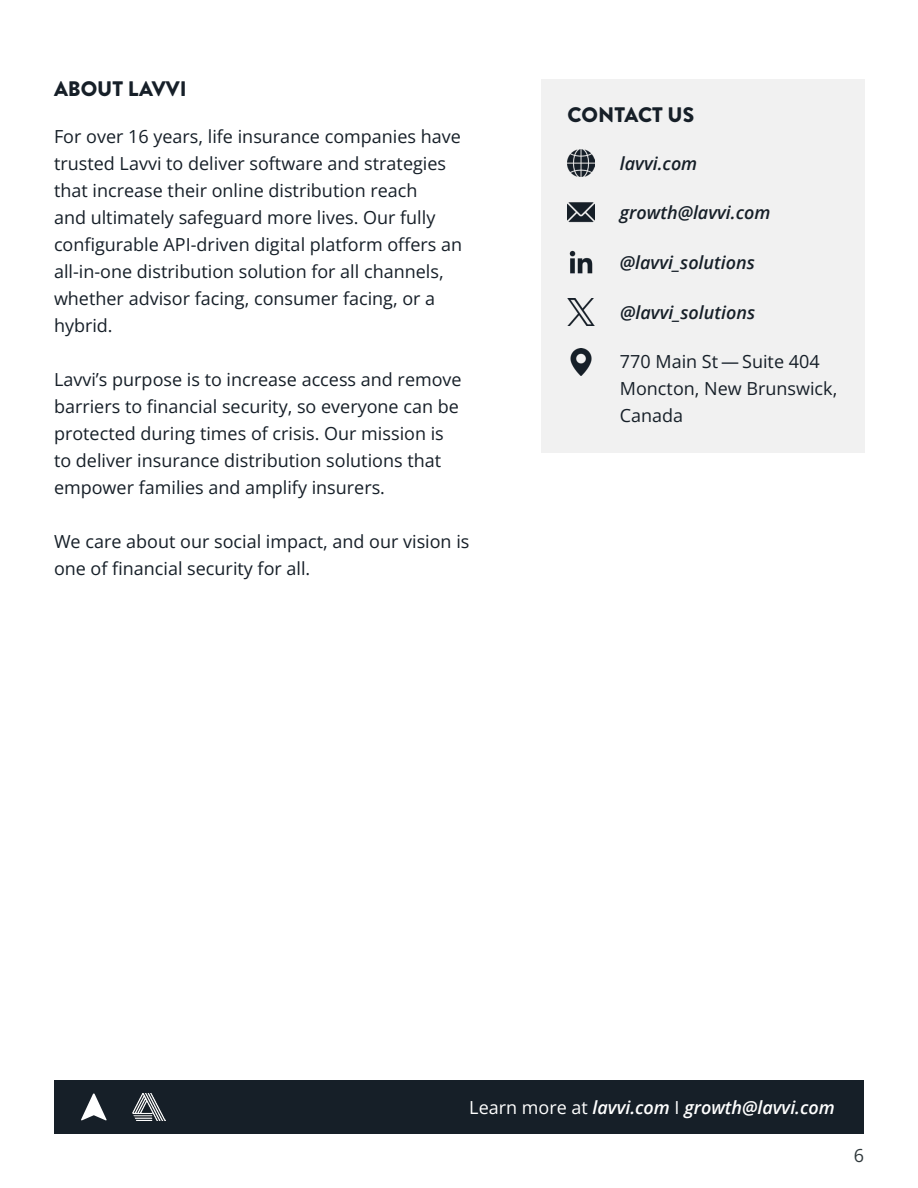
<style>
.page{position:relative;width:918px;height:1188px;background:#fff}
.page>*{position:absolute;margin:0;border:0;box-sizing:border-box;transform-origin:0 0}
.t1{font:900 21px "Brandon Grotesque";color:#161f28}
.t2{font:18px/27px "Open Sans";color:#161f28}
.t3{font:italic 600 18px "Open Sans";color:#161f28}
.t4{font:italic 600 18px "Open Sans";color:#fff}
.t5{font:18px "Open Sans";color:#30393c}
.s1{font-weight:400;font-style:normal}
</style>
<div class="page">
<div style="left:54px;top:1080px;width:810px;height:54px;background:#161f28"></div>
<svg style="left:81px;top:1094px;width:26px;height:26px"></svg>
<img style="left:133px;top:1094px;width:32px;height:27px">
<div style="left:541px;top:80px;width:324px;height:373px;background:#f1f1f1"></div>
<img style="left:567px;top:202px;width:27px;height:21px">
<img style="left:567px;top:149px;width:27px;height:27px">
<img style="left:569px;top:250px;width:24px;height:24px">
<img style="left:568px;top:299px;width:27px;height:27px">
<img style="left:570px;top:349px;width:22px;height:27px">
<p class="t1" style="left:54px;top:74px;width:134px">ABOUT LAVVI</p>
<p class="t2" style="left:54px;top:122px;width:410px">For over 16 years, life insurance companies have trusted Lavvi to deliver software and strategies that increase their online distribution reach<br>and ultimately safeguard more lives. Our fully configurable API-driven digital platform offers an all-in-one distribution solution for all channels, whether advisor facing, consumer facing, or a hybrid.</p>
<p class="t2" style="left:54px;top:365px;width:409px">Lavvi’s purpose is to increase access and remove barriers to financial security, so everyone can be protected during times of crisis. Our mission is to deliver insurance distribution solutions that empower families and amplify insurers.</p>
<p class="t2" style="left:54px;top:527px;width:417px">We care about our social impact, and our vision is one of financial security for all.</p>
<p class="t1" style="left:568px;top:100px;width:128px">CONTACT US</p>
<p class="t3" style="left:620px;top:151px;width:79px">lavvi.com</p>
<p class="t3" style="left:620px;top:200px;width:152px">growth@lavvi.com</p>
<p class="t3" style="left:620px;top:250px;width:136px">@lavvi_solutions</p>
<p class="t3" style="left:620px;top:300px;width:136px">@lavvi_solutions</p>
<p class="t2" style="left:620px;top:347px;width:219px">770 Main St — Suite 404<br>Moncton, New Brunswick,<br>Canada</p>
<p class="t4" style="left:469px;top:1095px;width:367px"><span class="s1">Learn more at</span> lavvi.com <span class="s1">I</span> growth@lavvi.com</p>
<p class="t5" style="left:854px;top:1143px;width:12px">6</p>
</div>
